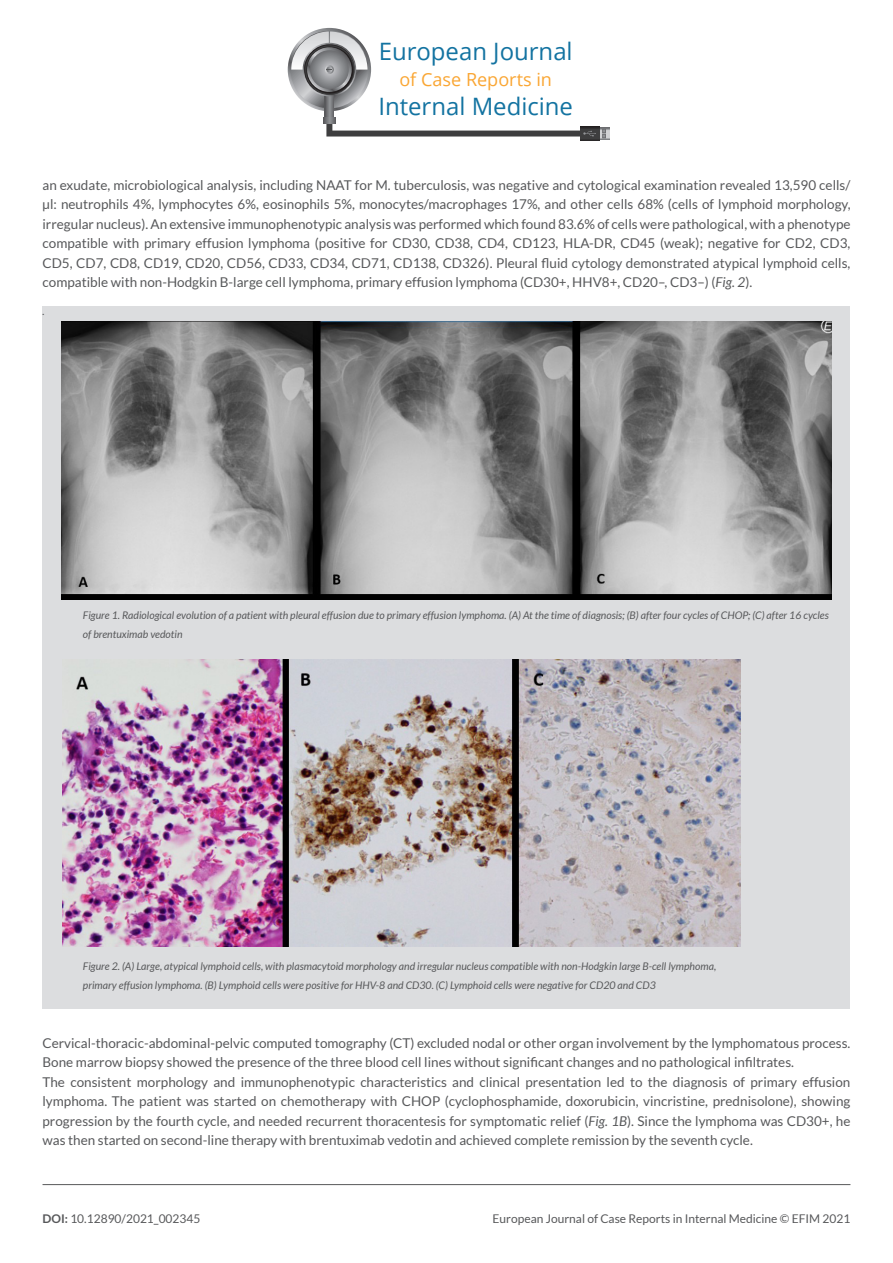
<style>
.page{position:relative;width:893px;height:1263px;background:#fff}
.page>*{position:absolute;margin:0;border:0;box-sizing:border-box;transform-origin:0 0}
.t1{font:24px "Open Sans";color:#1373a1}
.t2{font:18px "Open Sans";color:#faa633}
.TESTO_ARTICOLO{font:13.5px/19.5px "Lato";color:#57585a;text-align:justify}
.t3{font:12px "Lato";color:#57585a}
.DIDASCALIA{font:italic 10.5px/19.5px "Lato";color:#57585a}
.REFERENCE{font:italic 10.5px "Lato";color:#57585a}
.s1{font-style:italic}
.s2{font-weight:700}
</style>
<div class="page">
<svg style="left:288px;top:28px;width:83px;height:83px"></svg>
<svg style="left:291px;top:31px;width:77px;height:77px"></svg>
<svg style="left:325px;top:96px;width:9px;height:21px"></svg>
<svg style="left:303px;top:43px;width:53px;height:53px"></svg>
<svg style="left:304px;top:44px;width:51px;height:51px"></svg>
<svg style="left:307px;top:47px;width:45px;height:45px"></svg>
<svg style="left:310px;top:50px;width:39px;height:39px"></svg>
<svg style="left:291px;top:31px;width:76px;height:43px"></svg>
<svg style="left:600px;top:128px;width:10px;height:11px"></svg>
<svg style="left:603px;top:129px;width:2px;height:9px"></svg>
<svg style="left:580px;top:126px;width:20px;height:15px"></svg>
<svg style="left:323px;top:117px;width:273px;height:20px"></svg>
<hr style="left:43px;top:1184px;width:807px;height:1px;background:#57585a">
<div style="left:43px;top:307px;width:807px;height:702px;background:#dcdddf"></div>
<img style="left:62px;top:322px;width:769px;height:278px">
<img style="left:62px;top:659px;width:678px;height:288px">
<h1 class="t1" style="left:379px;top:35px;width:196px">European Journal</h1>
<h2 class="t2" style="left:399px;top:67px;width:154px">of Case Reports in</h2>
<h1 class="t1" style="left:378px;top:89px;width:196px">Internal Medicine</h1>
<p class="TESTO_ARTICOLO" style="left:43px;top:175px;width:809px">an exudate, microbiological analysis, including NAAT for M. tuberculosis, was negative and cytological examination revealed 13,590 cells/ µl: neutrophils 4%, lymphocytes 6%, eosinophils 5%, monocytes/macrophages 17%, and other cells 68% (cells of lymphoid morphology, irregular nucleus). An extensive immunophenotypic analysis was performed which found 83.6% of cells were pathological, with a phenotype compatible with primary effusion lymphoma (positive for CD30, CD38, CD4, CD123, HLA-DR, CD45 (weak); negative for CD2, CD3, CD5, CD7, CD8, CD19, CD20, CD56, CD33, CD34, CD71, CD138, CD326). Pleural fluid cytology demonstrated atypical lymphoid cells, compatible with non-Hodgkin B-large cell lymphoma, primary effusion lymphoma (CD30+, HHV8+, CD20–, CD3–) (<span class="s1">Fig. 2</span>).</p>
<p class="REFERENCE" style="left:43px;top:305px;width:4px">.</p>
<p class="DIDASCALIA" style="left:83px;top:605px;width:747px">Figure 1. Radiological evolution of a patient with pleural effusion due to primary effusion lymphoma. (A) At the time of diagnosis; (B) after four cycles of CHOP; (C) after 16 cycles of brentuximab vedotin</p>
<p class="DIDASCALIA" style="left:83px;top:956px;width:635px">Figure 2. (A) Large, atypical lymphoid cells, with plasmacytoid morphology and irregular nucleus compatible with non-Hodgkin large B-cell lymphoma, primary effusion lymphoma. (B) Lymphoid cells were positive for HHV-8 and CD30. (C) Lymphoid cells were negative for CD20 and CD3</p>
<p class="TESTO_ARTICOLO" style="left:43px;top:1033px;width:809px">Cervical-thoracic-abdominal-pelvic computed tomography (CT) excluded nodal or other organ involvement by the lymphomatous process.<br>Bone marrow biopsy showed the presence of the three blood cell lines without significant changes and no pathological infiltrates.</p>
<p class="TESTO_ARTICOLO" style="left:43px;top:1072px;width:809px">The consistent morphology and immunophenotypic characteristics and clinical presentation led to the diagnosis of primary effusion lymphoma. The patient was started on chemotherapy with CHOP (cyclophosphamide, doxorubicin, vincristine, prednisolone), showing progression by the fourth cycle, and needed recurrent thoracentesis for symptomatic relief (<span class="s1">Fig. 1B</span>). Since the lymphoma was CD30+, he was then started on second-line therapy with brentuximab vedotin and achieved complete remission by the seventh cycle.</p>
<p class="t3" style="left:43px;top:1212px;width:159px"><span class="s2">DOI:</span> 10.12890/2021_002345</p>
<p class="t3" style="left:493px;top:1212px;width:359px">European Journal of Case Reports in Internal Medicine © EFIM 2021</p>
</div>
